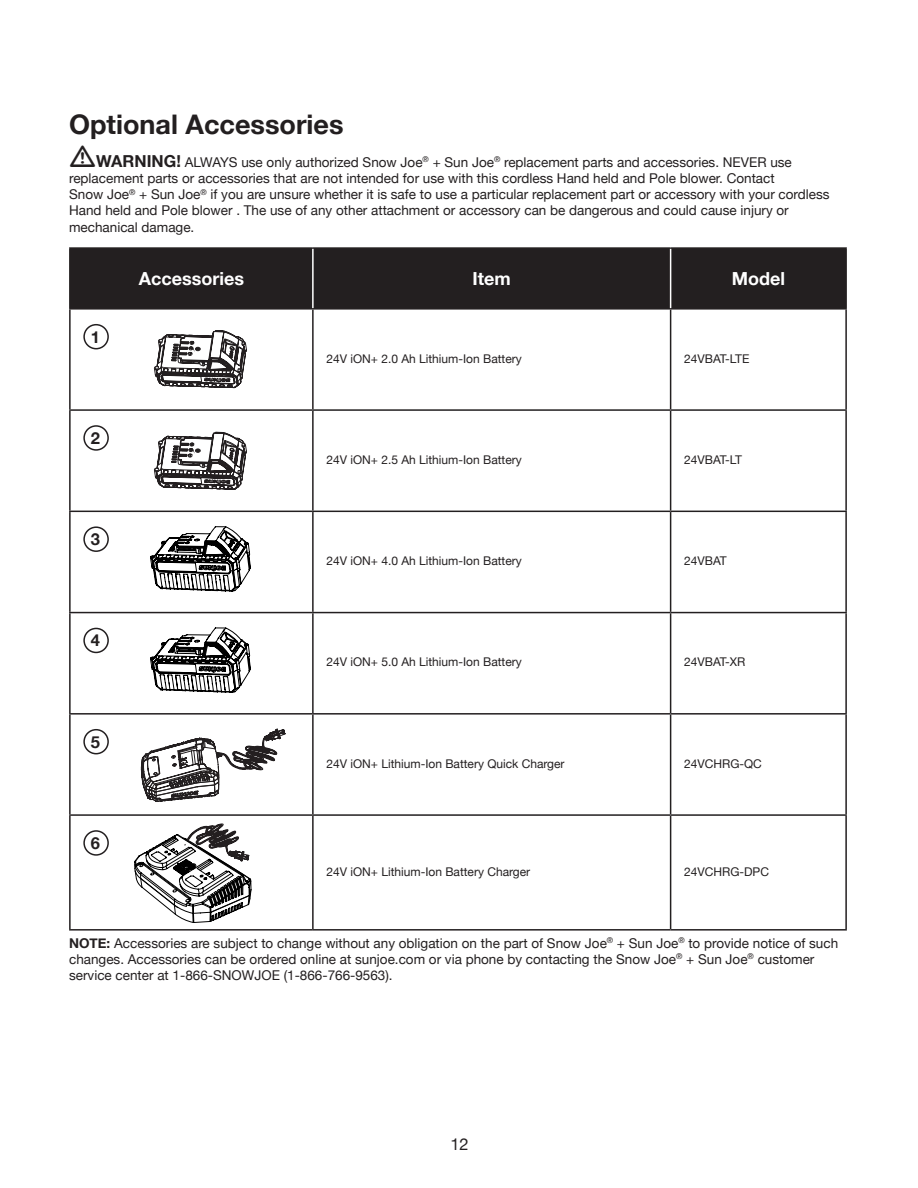
<style>
.page{position:relative;width:918px;height:1188px;background:#fff}
.page>*{position:absolute;margin:0;border:0;box-sizing:border-box;transform-origin:0 0}
.t1{font:700 27px "Helvetica Neue";color:#231f20}
.t2{font:700 18px "Helvetica Neue";color:#fff}
.t3{font:700 16.5px "Helvetica Neue";color:#231f20}
.t4{font:16.5px "Helvetica Neue";color:#231f20}
.t5{font:13.5px/16.2px "Helvetica Neue";color:#231f20}
.t6{font:12px "Helvetica Neue";color:#231f20}
.s1{font-weight:700;font-size:16.5px}
.s2{font-weight:700}
</style>
<div class="page">
<div style="left:218px;top:249px;width:627px;height:59px;background:#231f20"></div>
<hr style="left:69px;top:247px;width:244px;height:2px;background:#231f20">
<hr style="left:313px;top:247px;width:358px;height:2px;background:#231f20">
<hr style="left:671px;top:247px;width:176px;height:2px;background:#231f20">
<hr style="left:845px;top:249px;width:2px;height:59px;background:#231f20">
<hr style="left:69px;top:308px;width:244px;height:2px;background:#231f20">
<hr style="left:313px;top:308px;width:358px;height:2px;background:#231f20">
<hr style="left:312px;top:310px;width:2px;height:99px;background:#231f20">
<hr style="left:671px;top:308px;width:176px;height:2px;background:#231f20">
<hr style="left:670px;top:310px;width:1px;height:99px;background:#231f20">
<hr style="left:845px;top:310px;width:2px;height:99px;background:#231f20">
<hr style="left:69px;top:409px;width:244px;height:2px;background:#231f20">
<hr style="left:313px;top:409px;width:358px;height:2px;background:#231f20">
<hr style="left:312px;top:411px;width:2px;height:100px;background:#231f20">
<hr style="left:671px;top:409px;width:176px;height:2px;background:#231f20">
<hr style="left:670px;top:411px;width:1px;height:100px;background:#231f20">
<hr style="left:845px;top:411px;width:2px;height:100px;background:#231f20">
<hr style="left:69px;top:511px;width:244px;height:1px;background:#231f20">
<hr style="left:313px;top:511px;width:358px;height:1px;background:#231f20">
<hr style="left:312px;top:512px;width:2px;height:100px;background:#231f20">
<hr style="left:671px;top:511px;width:176px;height:1px;background:#231f20">
<hr style="left:670px;top:512px;width:1px;height:100px;background:#231f20">
<hr style="left:845px;top:512px;width:2px;height:100px;background:#231f20">
<hr style="left:69px;top:612px;width:244px;height:1px;background:#231f20">
<hr style="left:313px;top:612px;width:358px;height:1px;background:#231f20">
<hr style="left:312px;top:613px;width:2px;height:100px;background:#231f20">
<hr style="left:671px;top:612px;width:176px;height:1px;background:#231f20">
<hr style="left:670px;top:613px;width:1px;height:100px;background:#231f20">
<hr style="left:845px;top:613px;width:2px;height:100px;background:#231f20">
<hr style="left:69px;top:713px;width:244px;height:2px;background:#231f20">
<hr style="left:69px;top:715px;width:2px;height:99px;background:#231f20">
<hr style="left:313px;top:713px;width:358px;height:2px;background:#231f20">
<hr style="left:312px;top:715px;width:2px;height:99px;background:#231f20">
<hr style="left:671px;top:713px;width:176px;height:2px;background:#231f20">
<hr style="left:670px;top:715px;width:1px;height:99px;background:#231f20">
<hr style="left:845px;top:715px;width:2px;height:99px;background:#231f20">
<hr style="left:69px;top:814px;width:244px;height:2px;background:#231f20">
<hr style="left:69px;top:816px;width:2px;height:113px;background:#231f20">
<hr style="left:313px;top:814px;width:358px;height:2px;background:#231f20">
<hr style="left:312px;top:816px;width:2px;height:113px;background:#231f20">
<hr style="left:671px;top:814px;width:176px;height:2px;background:#231f20">
<hr style="left:670px;top:816px;width:1px;height:113px;background:#231f20">
<hr style="left:845px;top:816px;width:2px;height:113px;background:#231f20">
<hr style="left:69px;top:929px;width:244px;height:2px;background:#231f20">
<hr style="left:313px;top:929px;width:358px;height:2px;background:#231f20">
<hr style="left:671px;top:929px;width:176px;height:2px;background:#231f20">
<hr style="left:312px;top:249px;width:2px;height:59px;background:#fff">
<hr style="left:670px;top:249px;width:1px;height:59px;background:#fff">
<div style="left:83px;top:830px;width:26px;height:26px;border:2px solid #231f20;border-radius:50%"></div>
<svg style="left:69px;top:247px;width:149px;height:553px"></svg>
<svg style="left:154px;top:330px;width:93px;height:58px"></svg>
<svg style="left:141px;top:409px;width:144px;height:393px"></svg>
<svg style="left:134px;top:823px;width:117px;height:100px"></svg>
<h1 class="t1" style="left:69px;top:104px;width:276px">Optional Accessories</h1>
<p class="t5" style="left:69px;top:155px;width:762px;text-indent:27px"><span class="s1">WARNING!</span> ALWAYS use only authorized Snow Joe<sup>®</sup> + Sun Joe<sup>®</sup> replacement parts and accessories. NEVER use replacement parts or accessories that are not intended for use with this cordless Hand held and Pole blower. Contact<br>Snow Joe<sup>®</sup> + Sun Joe<sup>®</sup> if you are unsure whether it is safe to use a particular replacement part or accessory with your cordless Hand held and Pole blower . The use of any other attachment or accessory can be dangerous and could cause injury or mechanical damage.</p>
<p class="t3" style="left:91px;top:324px;width:11px">1</p>
<p class="t3" style="left:91px;top:425px;width:11px">2</p>
<p class="t3" style="left:91px;top:526px;width:11px">3</p>
<p class="t3" style="left:91px;top:628px;width:11px">4</p>
<p class="t3" style="left:91px;top:729px;width:11px">5</p>
<p class="t3" style="left:91px;top:830px;width:11px">6</p>
<h2 class="t2" style="left:139px;top:264px;width:107px">Accessories</h2>
<h2 class="t2" style="left:473px;top:264px;width:40px">Item</h2>
<h2 class="t2" style="left:732px;top:264px;width:55px">Model</h2>
<p class="t6" style="left:326px;top:350px;width:197px">24V iON+ 2.0 Ah Lithium-Ion Battery</p>
<p class="t6" style="left:684px;top:350px;width:67px">24VBAT-LTE</p>
<p class="t6" style="left:326px;top:451px;width:197px">24V iON+ 2.5 Ah Lithium-Ion Battery</p>
<p class="t6" style="left:684px;top:451px;width:60px">24VBAT-LT</p>
<p class="t6" style="left:326px;top:552px;width:197px">24V iON+ 4.0 Ah Lithium-Ion Battery</p>
<p class="t6" style="left:684px;top:552px;width:44px">24VBAT</p>
<p class="t6" style="left:326px;top:653px;width:197px">24V iON+ 5.0 Ah Lithium-Ion Battery</p>
<p class="t6" style="left:684px;top:653px;width:63px">24VBAT-XR</p>
<p class="t6" style="left:326px;top:755px;width:240px">24V iON+ Lithium-Ion Battery Quick Charger</p>
<p class="t6" style="left:684px;top:755px;width:79px">24VCHRG-QC</p>
<p class="t6" style="left:326px;top:863px;width:205px">24V iON+ Lithium-Ion Battery Charger</p>
<p class="t6" style="left:684px;top:863px;width:86px">24VCHRG-DPC</p>
<p class="t5" style="left:69px;top:935px;width:771px"><span class="s2">NOTE:</span> Accessories are subject to change without any obligation on the part of Snow Joe<sup>®</sup> + Sun Joe<sup>®</sup> to provide notice of such changes. Accessories can be ordered online at sunjoe.com or via phone by contacting the Snow Joe<sup>®</sup> + Sun Joe<sup>®</sup> customer service center at 1-866-SNOWJOE (1-866-766-9563).</p>
<p class="t4" style="left:450px;top:1132px;width:20px">12</p>
</div>
